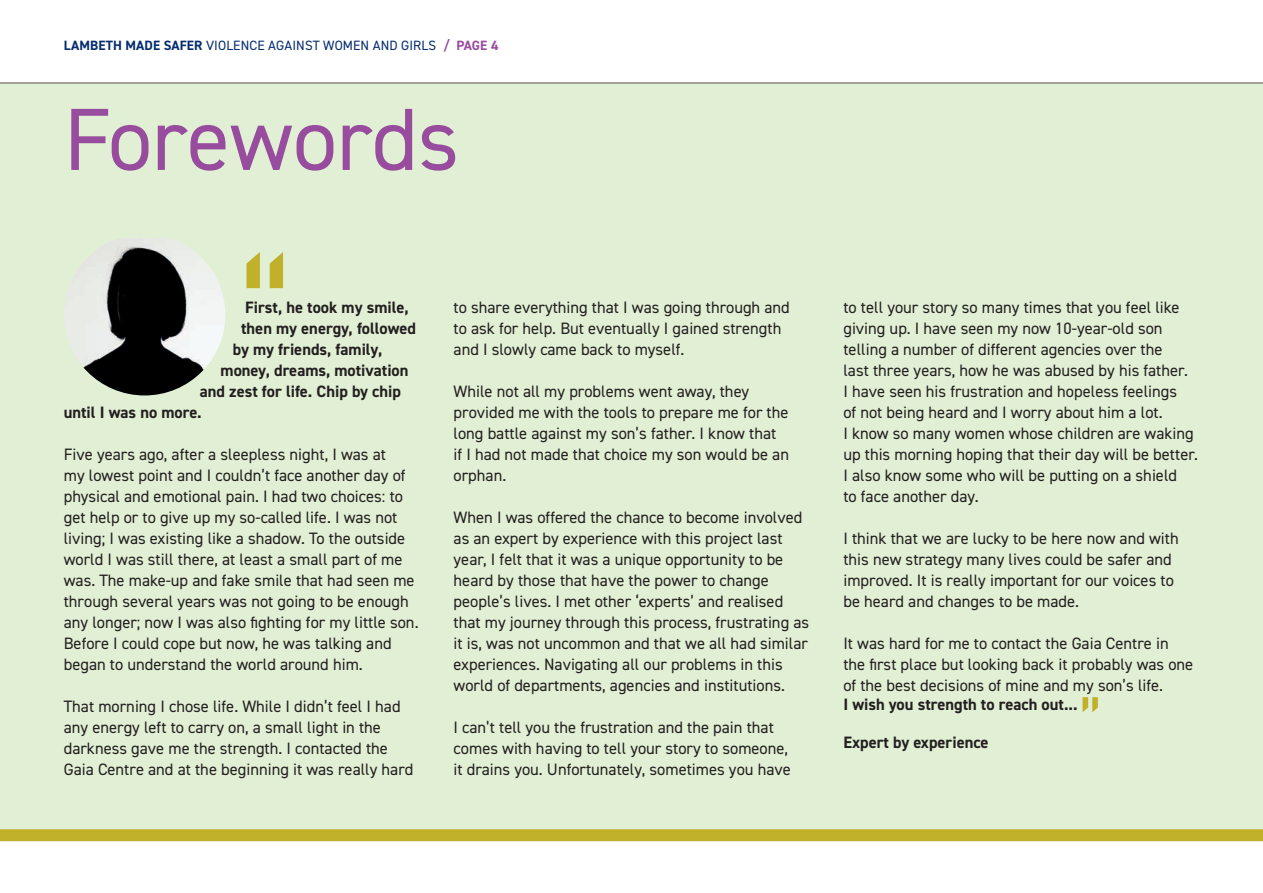
<style>
.page{position:relative;width:1263px;height:893px;background:#fff}
.page>*{position:absolute;margin:0;border:0;box-sizing:border-box;transform-origin:0 0}
.t1{font:139.5px "DIN2014";color:#c1b02a}
.t2{font:88.5px "DIN2014";color:#974c9d}
.t3{font:58.5px "DIN2014";color:#c1b02a}
.t4{font:16.5px/21px "DIN2014";color:#231f20}
.t5{font:700 16.5px/21px "DIN2014";color:#231f20}
.t6{font:13.5px "DIN2014";letter-spacing:.01em;color:#052d6f}
.s1{font-weight:700}
.s2{font-weight:700;color:#974c9d}
</style>
<div class="page">
<div style="left:0;top:84px;width:1263px;height:745px;background:#e1efd4"></div>
<div style="left:0;top:829px;width:1263px;height:12px;background:#c1b02a"></div>
<hr style="left:0;top:82px;width:1263px;height:2px;background:#6c605d">
<img style="left:64px;top:238px;width:161px;height:157px">
<p class="t6" style="left:64px;top:37px;width:436px"><span class="s1">LAMBETH MADE SAFER</span> VIOLENCE AGAINST WOMEN AND GIRLS <span class="s2">/ PAGE 4</span></p>
<p class="t2" style="left:64px;top:84px;width:397px">Forewords</p>
<p class="t1" style="left:238px;top:227px;width:55px">“</p>
<p class="t5" style="left:245px;top:296px;width:165px">First, he took my smile,</p>
<p class="t5" style="left:241px;top:317px;width:176px">then my energy, followed</p>
<p class="t5" style="left:233px;top:338px;width:151px">by my friends, family,</p>
<p class="t5" style="left:221px;top:359px;width:189px">money, dreams, motivation</p>
<p class="t5" style="left:64px;top:380px;width:339px;text-indent:136px">and zest for life. Chip by chip until I was no more.</p>
<p class="t4" style="left:64px;top:443px;width:356px">Five years ago, after a sleepless night, I was at<br>my lowest point and I couldn’t face another day of physical and emotional pain. I had two choices: to get help or to give up my so-called life. I was not living; I was existing like a shadow. To the outside world I was still there, at least a small part of me was. The make-up and fake smile that had seen me through several years was not going to be enough any longer; now I was also fighting for my little son.<br>Before I could cope but now, he was talking and began to understand the world around him.</p>
<p class="t4" style="left:64px;top:695px;width:351px">That morning I chose life. While I didn’t feel I had any energy left to carry on, a small light in the darkness gave me the strength. I contacted the Gaia Centre and at the beginning it was really hard</p>
<p class="t4" style="left:454px;top:296px;width:338px">to share everything that I was going through and to ask for help. But eventually I gained strength and I slowly came back to myself.</p>
<p class="t4" style="left:454px;top:380px;width:337px">While not all my problems went away, they provided me with the tools to prepare me for the long battle against my son’s father. I know that if I had not made that choice my son would be an orphan.</p>
<p class="t4" style="left:454px;top:506px;width:357px">When I was offered the chance to become involved as an expert by experience with this project last year, I felt that it was a unique opportunity to be heard by those that have the power to change people’s lives. I met other ‘experts’ and realised that my journey through this process, frustrating as it is, was not uncommon and that we all had similar experiences. Navigating all our problems in this world of departments, agencies and institutions.</p>
<p class="t4" style="left:454px;top:716px;width:339px">I can’t tell you the frustration and the pain that comes with having to tell your story to someone, it drains you. Unfortunately, sometimes you have</p>
<p class="t4" style="left:843px;top:296px;width:356px">to tell your story so many times that you feel like giving up. I have seen my now 10-year-old son telling a number of different agencies over the<br>last three years, how he was abused by his father.<br>I have seen his frustration and hopeless feelings<br>of not being heard and I worry about him a lot.<br>I know so many women whose children are waking up this morning hoping that their day will be better.<br>I also know some who will be putting on a shield<br>to face another day.</p>
<p class="t4" style="left:843px;top:527px;width:337px">I think that we are lucky to be here now and with this new strategy many lives could be safer and improved. It is really important for our voices to be heard and changes to be made.</p>
<p class="t4" style="left:843px;top:632px;width:351px">It was hard for me to contact the Gaia Centre in the first place but looking back it probably was one of the best decisions of mine and my son’s life.</p>
<p class="t5" style="left:843px;top:694px;width:236px">I wish you strength to reach out...</p>
<p class="t3" style="left:1079px;top:684px;width:24px">”</p>
<p class="t5" style="left:843px;top:731px;width:147px">Expert by experience</p>
</div>
